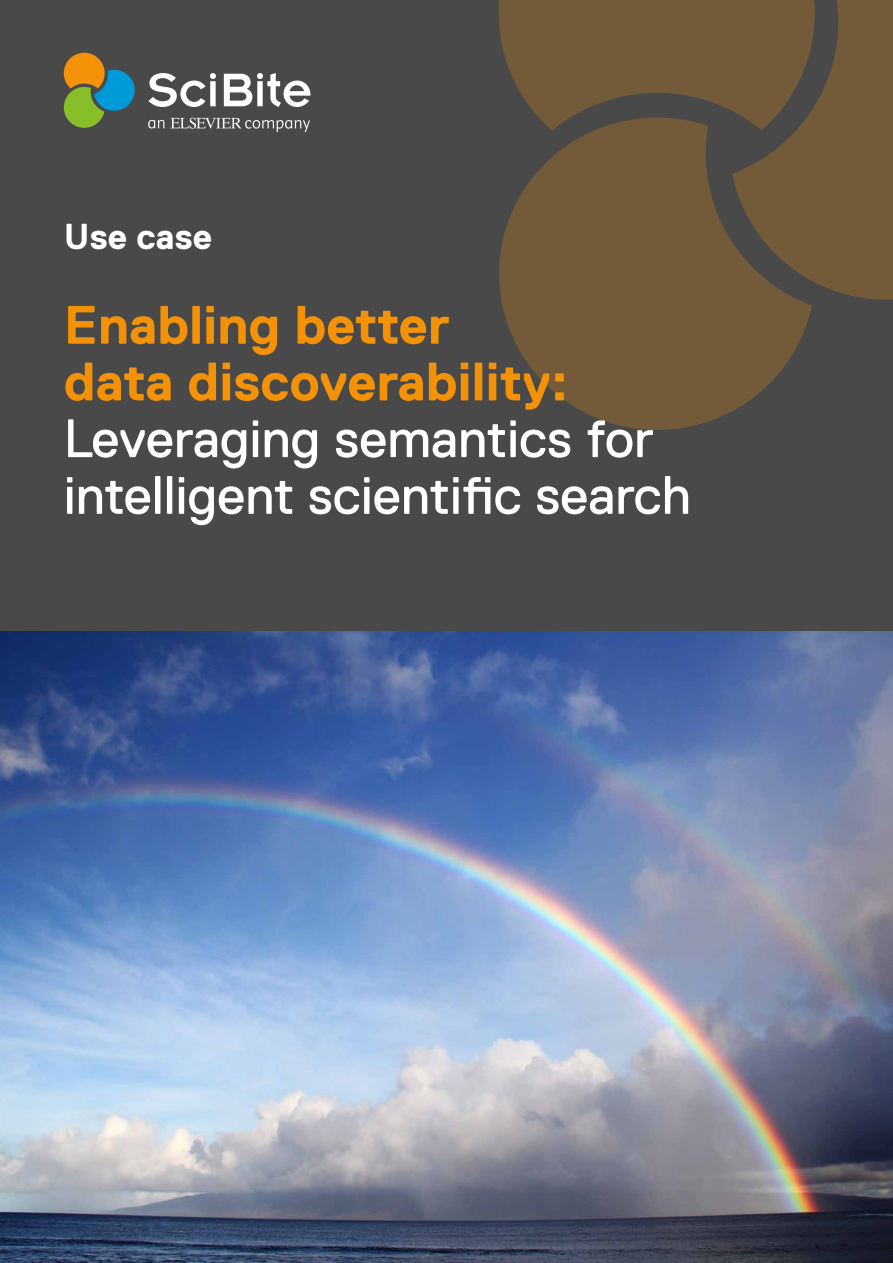
<style>
.page{position:relative;width:893px;height:1263px;background:#fff}
.page>*{position:absolute;margin:0;border:0;box-sizing:border-box;transform-origin:0 0}
.t1{font:54px/56.7px "Replica Std";color:#fff}
.t2{font:700 54px/56.7px "Replica Std";color:#f39207}
.t3{font:700 36px "Replica Std";color:#fff}
</style>
<div class="page">
<div style="left:0;top:0;width:893px;height:631px;background:#49494a"></div>
<img style="left:0;top:631px;width:893px;height:632px">
<svg style="left:499px;top:131px;width:313px;height:299px;fill:#735b39"></svg>
<svg style="left:499px;top:0;width:233px;height:131px"></svg>
<svg style="left:732px;top:0;width:161px;height:300px;fill:#735b39"></svg>
<svg style="left:64px;top:53px;width:71px;height:75px"></svg>
<svg style="left:148px;top:73px;width:68px;height:34px"></svg>
<svg style="left:224px;top:73px;width:86px;height:34px"></svg>
<svg style="left:148px;top:120px;width:16px;height:9px"></svg>
<svg style="left:170px;top:118px;width:140px;height:14px"></svg>
<p class="t3" style="left:64px;top:217px;width:150px">Use case</p>
<p class="t2" style="left:64px;top:297px;width:506px">Enabling better data discoverability:</p>
<p class="t1" style="left:64px;top:410px;width:629px">Leveraging semantics for intelligent scientific search</p>
</div>
